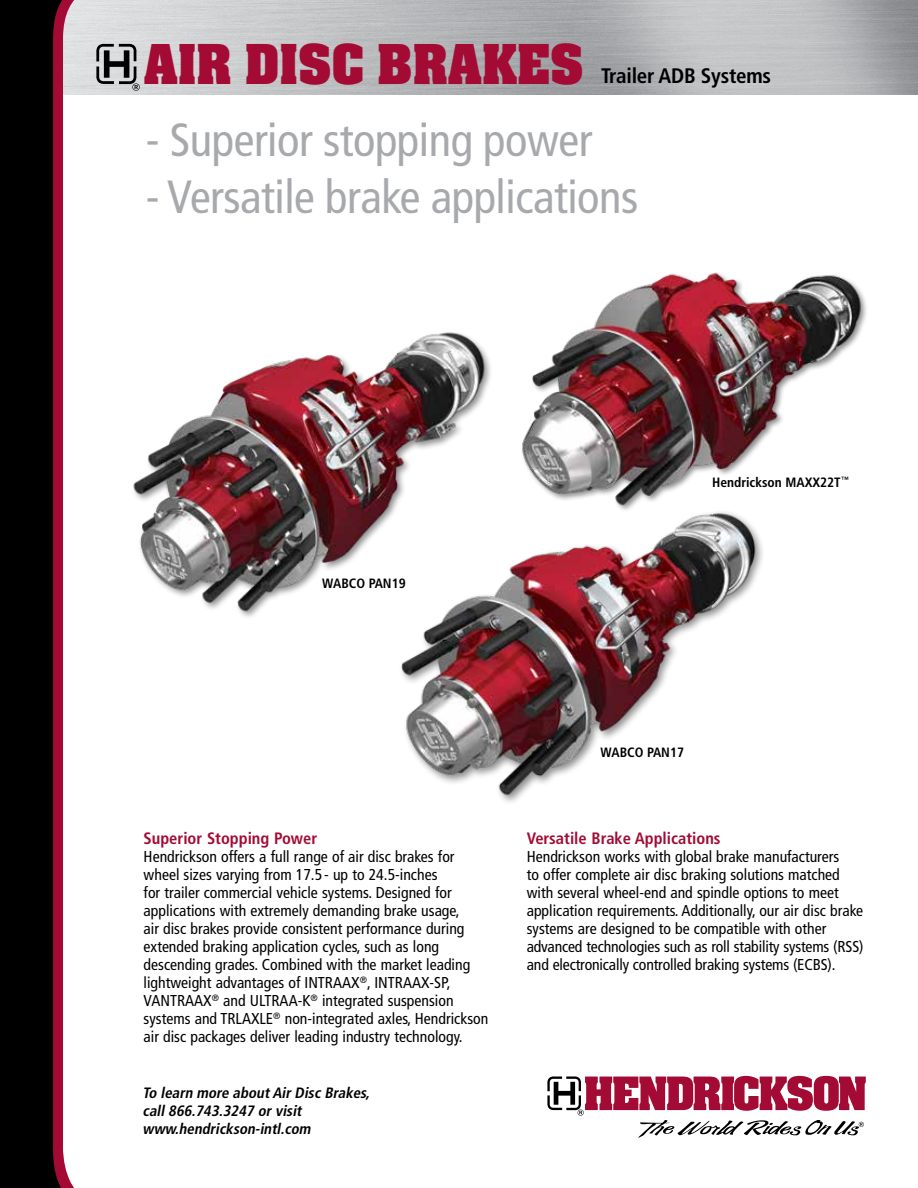
<style>
.page{position:relative;width:918px;height:1188px;background:#fff}
.page>*{position:absolute;margin:0;border:0;box-sizing:border-box;transform-origin:0 0}
.t1{font:700 46.65px "Aachen Std";color:#a30b35}
.t2{font:condensed 46.5px "Frutiger LT Std";letter-spacing:-.01em;color:#a7a9ac}
.t3{font:700 condensed 21px "Frutiger LT Std";letter-spacing:-.01em;color:#000}
.t4{font:700 condensed 16.5px "Frutiger LT Std";color:#a30b35}
.t5{font:condensed 15.75px/18px "Frutiger LT Std";color:#000}
.t6{font:italic 700 condensed 15px/18px "Frutiger LT Std";color:#000}
.t7{font:700 condensed 13.5px "Frutiger LT Std";color:#000}
</style>
<div class="page">
<img style="left:401px;top:513px;width:362px;height:288px">
<div style="left:131px;top:331px;width:362px;height:289px;background:#000;opacity:.45"></div>
<img style="left:131px;top:331px;width:358px;height:285px">
<img style="left:522px;top:272px;width:344px;height:238px">
<svg style="left:547px;top:1076px;width:319px;height:62px"></svg>
<svg style="left:100px;top:44px;width:40px;height:47px;background:#8d8e8f"></svg>
<svg style="left:92px;top:0;width:8px;height:95px"></svg>
<svg style="left:0;top:0;width:92px;height:1188px;fill:#000"></svg>
<h1 class="t1" style="left:144px;top:30px;width:441px">AIR DISC BRAKES</h1>
<h3 class="t3" style="left:601px;top:63px;width:172px">Trailer ADB Systems</h3>
<h2 class="t2" style="left:146px;top:113px;width:448px">- Superior stopping power</h2>
<h2 class="t2" style="left:146px;top:170px;width:494px">- Versatile brake applications</h2>
<p class="t7" style="left:322px;top:575px;width:85px">WABCO PAN19</p>
<p class="t7" style="left:712px;top:474px;width:138px">Hendrickson MAXX22T<sup>™</sup></p>
<p class="t7" style="left:601px;top:745px;width:85px">WABCO PAN17</p>
<p class="t4" style="left:144px;top:828px;width:175px">Superior Stopping Power</p>
<p class="t5" style="left:144px;top:848px;width:346px">Hendrickson offers a full range of air disc brakes for wheel sizes varying from 17.5 - up to 24.5-inches<br>for trailer commercial vehicle systems. Designed for applications with extremely demanding brake usage,<br>air disc brakes provide consistent performance during extended braking application cycles, such as long descending grades. Combined with the market leading lightweight advantages of INTRAAX<sup>®</sup>, INTRAAX-SP, VANTRAAX<sup>®</sup> and ULTRAA-K<sup>®</sup> integrated suspension systems and TRLAXLE<sup>®</sup> non-integrated axles, Hendrickson air disc packages deliver leading industry technology.</p>
<p class="t6" style="left:143px;top:1084px;width:232px">To learn more aboutAirDisc Brakes, call866.743.3247 orvisit www.hendrickson-intl.com</p>
<p class="t4" style="left:527px;top:828px;width:195px">Versatile Brake Applications</p>
<p class="t5" style="left:527px;top:848px;width:338px">Hendrickson works with global brake manufacturers<br>to offer complete air disc braking solutions matched with several wheel-end and spindle options to meet application requirements. Additionally, our air disc brake systems are designed to be compatible with other advanced technologies such as roll stability systems (RSS) and electronically controlled braking systems (ECBS).</p>
</div>
